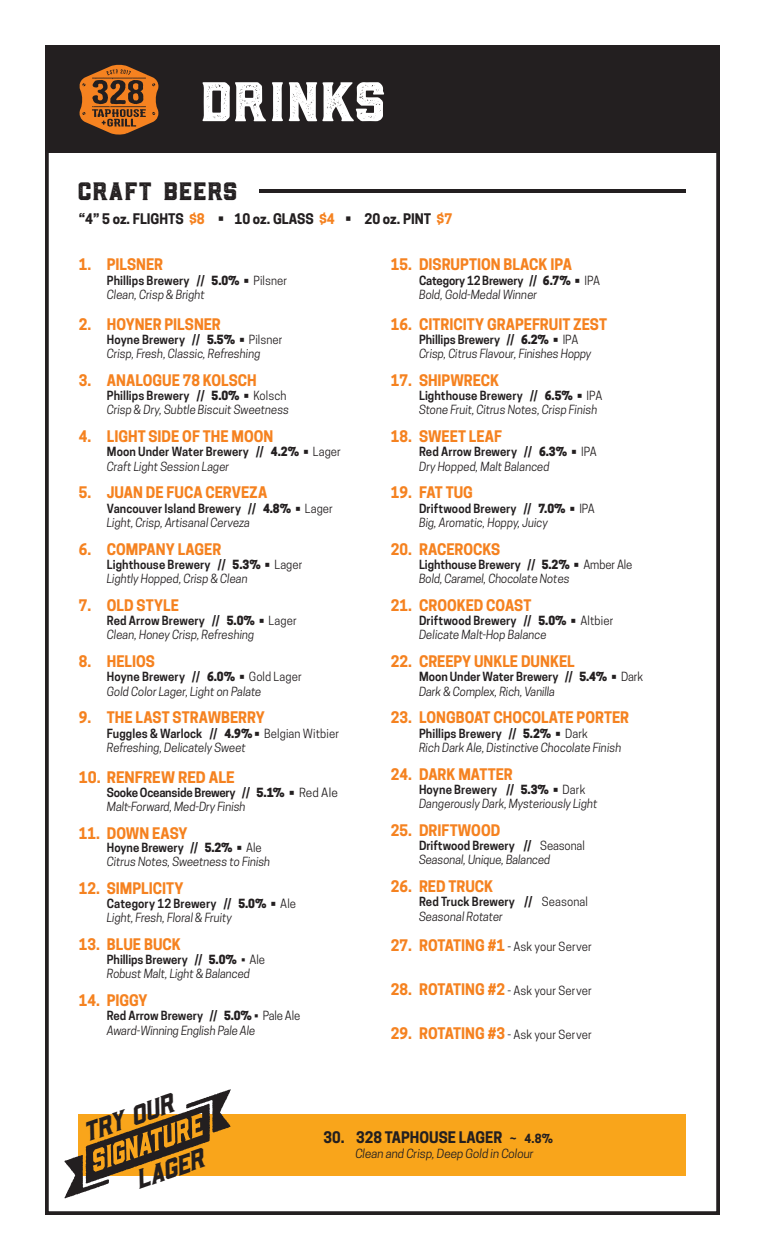
<style>
.page{position:relative;width:765px;height:1260px;background:#fff}
.page>*{position:absolute;margin:0;border:0;box-sizing:border-box;transform-origin:0 0}
.t1{font:55px "Barley Aged";letter-spacing:.005em;color:#fff;scale:1.05 1}
.t2{font:italic 26.75px "Barley Rough";color:#231f20;scale:1.05 1}
.Menu_Section_Title{font:25px "Barley Aged";letter-spacing:.03em;color:#231f20;scale:1.05 1}
.Beer{font:700 15px "Cooper Hewitt";color:#f58220;scale:.96 1}
.Beer-2{font:700 15px "Cooper Hewitt";color:#231f20;scale:.96 1}
.Beer-3{font:700 15px "Cooper Hewitt";color:#f58220}
.Beer-4{font:700 13.75px "Cooper Hewitt";color:#231f20;scale:.96 1}
.Beer-5{font:italic 11.88px/14.2px "Cooper Hewitt";letter-spacing:-.01em;color:#231f20;scale:.96 1}
.Beer-6{font:600 11.88px/14.2px "Cooper Hewitt";letter-spacing:.005em;color:#231f20;scale:.96 1}
.Beer-7{font:italic 11.88px/14.2px "Cooper Hewitt";letter-spacing:-.01em;color:#231f20}
.Beer-8{font:11.88px "Cooper Hewitt";letter-spacing:.01em;color:#231f20;scale:.96 1}
.s1{color:#f58220}
.s2{font-weight:600;font-style:normal}
.s3{font-weight:800;font-style:normal}
.s4{font-style:normal}
.s5{font-weight:800}
.s6{font-weight:400}
.s7{font-weight:400;font-style:italic}
.s8{font-weight:700;font-size:15px;color:#f58220}
.s9{font-size:11.88px}
</style>
<div class="page">
<div style="left:79px;top:1114px;width:607px;height:62px;background:#f9a51b"></div>
<svg style="left:65px;top:1089px;width:166px;height:109px"></svg>
<hr style="left:259px;top:189px;width:427px;height:4px;background:#231f20">
<div style="left:45px;top:45px;width:675px;height:108px;background:#231f20"></div>
<svg style="left:80px;top:65px;width:78px;height:70px"></svg>
<div style="left:45px;top:45px;width:675px;height:1170px;border:4px solid #231f20"></div>
<h1 class="t1" style="left:202px;top:61px;width:179px">DRINKS</h1>
<p class="Menu_Section_Title" style="left:79px;top:173px;width:154px">CRAFT BEERS</p>
<p class="Beer-4" style="left:79px;top:211px;width:391px">“4” 5 oz. FLIGHTS <span class="s1">$8</span> • 10 oz. GLASS <span class="s1">$4</span> • 20 oz. PINT <span class="s1">$7</span></p>
<p class="Beer" style="left:79px;top:256px;width:90px">1. PILSNER</p>
<p class="Beer-5" style="left:107px;top:273px;width:189px"><span class="s2">Phillips Brewery //</span> <span class="s3">5.0% •</span> <span class="s4">Pilsner<br></span>Clean, Crisp &amp; Bright</p>
<p class="Beer" style="left:79px;top:315px;width:150px">2. HOYNER PILSNER</p>
<p class="Beer-5" style="left:107px;top:332px;width:185px"><span class="s2">Hoyne Brewery //</span> <span class="s3">5.5% •</span> <span class="s4">Pilsner<br></span>Crisp, Fresh, Classic, Refreshing</p>
<p class="Beer" style="left:79px;top:371px;width:187px">3. ANALOGUE 78 KOLSCH</p>
<p class="Beer-5" style="left:107px;top:389px;width:191px"><span class="s2">Phillips Brewery //</span> <span class="s3">5.0% •</span> <span class="s4">Kolsch<br></span>Crisp &amp; Dry, Subtle Biscuit Sweetness</p>
<p class="Beer" style="left:79px;top:428px;width:204px">4. LIGHT SIDE OF THE MOON</p>
<p class="Beer-6" style="left:107px;top:445px;width:246px">Moon Under Water Brewery // <span class="s5">4.2% •</span> <span class="s6">Lager<br></span><span class="s7">Craft Light Session Lager</span></p>
<p class="Beer" style="left:79px;top:484px;width:198px">5. JUAN DE FUCA CERVEZA</p>
<p class="Beer-5" style="left:107px;top:501px;width:237px"><span class="s2">Vancouver Island Brewery //</span> <span class="s3">4.8% •</span> <span class="s4">Lager<br></span>Light, Crisp, Artisanal Cerveza</p>
<p class="Beer" style="left:79px;top:540px;width:150px">6. COMPANY LAGER</p>
<p class="Beer-5" style="left:107px;top:557px;width:205px"><span class="s2">Lighthouse Brewery //</span> <span class="s3">5.3% •</span> <span class="s4">Lager<br></span>Lightly Hopped, Crisp &amp; Clean</p>
<p class="Beer" style="left:79px;top:596px;width:106px">7. OLD STYLE</p>
<p class="Beer-5" style="left:107px;top:614px;width:199px"><span class="s2">Red Arrow Brewery //</span> <span class="s3">5.0% •</span> <span class="s4">Lager<br></span>Clean, Honey Crisp, Refreshing</p>
<p class="Beer" style="left:79px;top:653px;width:81px">8. HELIOS</p>
<p class="Beer-5" style="left:107px;top:670px;width:205px"><span class="s2">Hoyne Brewery //</span> <span class="s3">6.0% •</span> <span class="s4">Gold Lager<br></span>Gold Color Lager, Light on Palate</p>
<p class="Beer" style="left:79px;top:709px;width:195px">9. THE LAST STRAWBERRY</p>
<p class="Beer-5" style="left:107px;top:726px;width:243px"><span class="s2">Fuggles &amp; Warlock //</span> <span class="s3">4.9% •</span> <span class="s4">Belgian Witbier<br></span>Refreshing, Delicately Sweet</p>
<p class="Beer-3" style="left:79px;top:768px;width:158px">10. RENFREW RED ALE</p>
<p class="Beer-7" style="left:107px;top:785px;width:232px"><span class="s2">Sooke Oceanside Brewery //</span> <span class="s3">5.1% •</span> <span class="s4">Red Ale<br></span>Malt-Forward, Med-Dry Finish</p>
<p class="Beer" style="left:79px;top:824px;width:115px">11. DOWN EASY</p>
<p class="Beer-5" style="left:107px;top:840px;width:172px"><span class="s2">Hoyne Brewery //</span> <span class="s3">5.2% •</span> <span class="s4">Ale<br></span>Citrus Notes, Sweetness to Finish</p>
<p class="Beer" style="left:79px;top:879px;width:111px">12. SIMPLICITY</p>
<p class="Beer-5" style="left:107px;top:896px;width:199px"><span class="s2">Category 12 Brewery //</span> <span class="s3">5.0% •</span> <span class="s4">Ale<br></span>Light, Fresh, Floral &amp; Fruity</p>
<p class="Beer" style="left:79px;top:935px;width:108px">13. BLUE BUCK</p>
<p class="Beer-5" style="left:107px;top:952px;width:166px"><span class="s2">Phillips Brewery //</span> <span class="s3">5.0%</span> <span class="s4">• Ale<br></span>Robust Malt, Light &amp; Balanced</p>
<p class="Beer" style="left:79px;top:992px;width:73px">14. PIGGY</p>
<p class="Beer-5" style="left:107px;top:1009px;width:203px"><span class="s2">Red Arrow Brewery //</span> <span class="s3">5.0%</span> <span class="s4">• Pale Ale<br></span>Award-Winning English Pale Ale</p>
<p class="Beer" style="left:391px;top:256px;width:190px">15. DISRUPTION BLACK IPA</p>
<p class="Beer-5" style="left:419px;top:273px;width:190px"><span class="s2">Category 12 Brewery //</span> <span class="s3">6.7% •</span> <span class="s4">IPA<br></span>Bold, Gold-Medal Winner</p>
<p class="Beer" style="left:391px;top:315px;width:227px">16. CITRICITY GRAPEFRUIT ZEST</p>
<p class="Beer-5" style="left:419px;top:332px;width:181px"><span class="s2">Phillips Brewery //</span> <span class="s3">6.2% •</span> <span class="s4">IPA<br></span>Crisp, Citrus Flavour, Finishes Hoppy</p>
<p class="Beer" style="left:391px;top:371px;width:114px">17. SHIPWRECK</p>
<p class="Beer-5" style="left:419px;top:389px;width:192px"><span class="s2">Lighthouse Brewery //</span> <span class="s3">6.5% •</span> <span class="s4">IPA<br></span>Stone Fruit, Citrus Notes, Crisp Finish</p>
<p class="Beer" style="left:391px;top:428px;width:117px">18. SWEET LEAF</p>
<p class="Beer-5" style="left:419px;top:445px;width:187px"><span class="s2">Red Arrow Brewery //</span> <span class="s3">6.3% •</span> <span class="s4">IPA<br></span>Dry Hopped, Malt Balanced</p>
<p class="Beer" style="left:391px;top:484px;width:87px">19. FAT TUG</p>
<p class="Beer-5" style="left:419px;top:501px;width:185px"><span class="s2">Driftwood Brewery //</span> <span class="s3">7.0% •</span> <span class="s4">IPA<br></span>Big, Aromatic, Hoppy, Juicy</p>
<p class="Beer" style="left:391px;top:540px;width:115px">20. RACEROCKS</p>
<p class="Beer-5" style="left:419px;top:557px;width:224px"><span class="s2">Lighthouse Brewery //</span> <span class="s3">5.2% •</span> <span class="s4">Amber Ale<br></span>Bold, Caramel, Chocolate Notes</p>
<p class="Beer" style="left:391px;top:596px;width:148px">21. CROOKED COAST</p>
<p class="Beer-5" style="left:419px;top:614px;width:204px"><span class="s2">Driftwood Brewery //</span> <span class="s3">5.0% •</span> <span class="s4">Altbier<br></span>Delicate Malt-Hop Balance</p>
<p class="Beer" style="left:391px;top:653px;width:193px">22. CREEPY UNKLE DUNKEL</p>
<p class="Beer-5" style="left:419px;top:670px;width:235px"><span class="s2">Moon Under Water Brewery //</span> <span class="s3">5.4% •</span> <span class="s4">Dark<br></span>Dark &amp; Complex, Rich, Vanilla</p>
<p class="Beer" style="left:391px;top:709px;width:250px">23. LONGBOAT CHOCOLATE PORTER</p>
<p class="Beer-5" style="left:419px;top:726px;width:212px"><span class="s2">Phillips Brewery //</span> <span class="s3">5.2% •</span> <span class="s4">Dark<br></span>Rich Dark Ale, Distinctive Chocolate Finish</p>
<p class="Beer" style="left:391px;top:765px;width:129px">24. DARK MATTER</p>
<p class="Beer-5" style="left:419px;top:782px;width:188px"><span class="s2">Hoyne Brewery //</span> <span class="s3">5.3% •</span> <span class="s4">Dark<br></span>Dangerously Dark, Mysteriously Light</p>
<p class="Beer" style="left:391px;top:821px;width:115px">25. DRIFTWOOD</p>
<p class="Beer-5" style="left:419px;top:839px;width:174px"><span class="s2">Driftwood Brewery //</span> <span class="s4">Seasonal<br></span>Seasonal, Unique, Balanced</p>
<p class="Beer" style="left:391px;top:878px;width:108px">26. RED TRUCK</p>
<p class="Beer-6" style="left:419px;top:895px;width:177px">Red Truck Brewery // <span class="s6">Seasonal<br></span><span class="s7">Seasonal Rotater</span></p>
<p class="Beer-8" style="left:391px;top:940px;width:211px"><span class="s8">27. ROTATING #1</span> - Ask your Server</p>
<p class="Beer-8" style="left:391px;top:984px;width:211px"><span class="s8">28. ROTATING #2</span> - Ask your Server</p>
<p class="Beer-8" style="left:391px;top:1028px;width:211px"><span class="s8">29. ROTATING #3</span> - Ask your Server</p>
<p class="t2" style="left:80px;top:1122px;width:92px;rotate:-19deg">try our</p>
<p class="t2" style="left:133px;top:1169px;width:70px;rotate:-19deg">lager</p>
<p class="Beer-2" style="left:323px;top:1129px;width:241px">30. 328 TAPHOUSE LAGER <span class="s9">~ 4.8%</span></p>
<p class="Beer-7" style="left:355px;top:1147px;width:180px">Clean and Crisp, Deep Gold in Colour</p>
</div>
